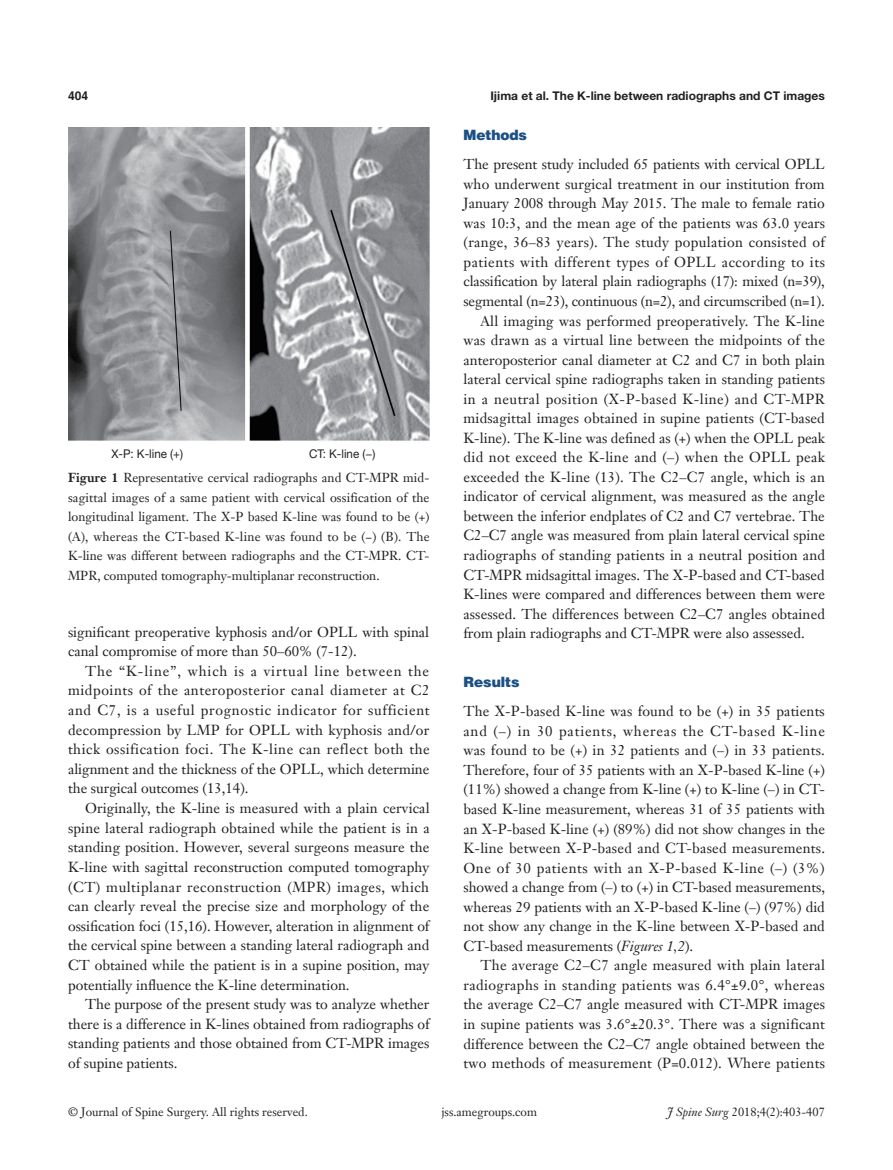
<style>
.page{position:relative;width:893px;height:1170px;background:#fff}
.page>*{position:absolute;margin:0;border:0;box-sizing:border-box;transform-origin:0 0}
.t1{font:14.25px/19.5px "Janson Text LT";color:#231f20;text-align:justify}
.t2{font:900 14.25px "Helvetica";color:#1c5085}
.t3{font:12.75px/19.5px "Janson Text LT";color:#231f20;text-align:justify}
.t4{font:12px "Janson Text LT";color:#231f20}
.Running_title{font:700 12px "Helvetica Neue LT Pro";color:#231f20}
.t5{font:12px "Helvetica Neue LT Pro";color:#231f20}
.t6{font:700 12px "Helvetica";color:#231f20}
.s1{font-weight:700}
.s2{font-style:italic}
</style>
<div class="page">
<img style="left:68px;top:128px;width:361px;height:313px">
<p class="t6" style="left:68px;top:88px;width:22px">404</p>
<p class="Running_title" style="left:490px;top:88px;width:336px">Ijima et al. The K-line between radiographs and CT images</p>
<p class="t5" style="left:111px;top:446px;width:73px">X-P: K-line (+)</p>
<p class="t5" style="left:309px;top:446px;width:68px">CT: K-line (−)</p>
<p class="t3" style="left:68px;top:468px;width:363px"><span class="s1">Figure 1</span> Representative cervical radiographs and CT-MPR mid&shy;sagittal images of a same patient with cervical ossification of the longitudinal ligament. The X-P based K-line was found to be (+) (A), whereas the CT-based K-line was found to be (−) (B). The K-line was different between radiographs and the CT-MPR. CT-MPR, computed tomography-multiplanar reconstruction.</p>
<p class="t1" style="left:68px;top:621px;width:363px">significant preoperative kyphosis and/or OPLL with spinal canal compromise of more than 50–60% (7-12).</p>
<p class="t1" style="left:68px;top:661px;width:363px;text-indent:17px">The “K-line”, which is a virtual line between the midpoints of the anteroposterior canal diameter at C2 and C7, is a useful prognostic indicator for sufficient decompression by LMP for OPLL with kyphosis and/or thick ossification foci. The K-line can reflect both the alignment and the thickness of the OPLL, which determine the surgical outcomes (13,14).</p>
<p class="t1" style="left:68px;top:798px;width:363px;text-indent:17px">Originally, the K-line is measured with a plain cervical spine lateral radiograph obtained while the patient is in a standing position. However, several surgeons measure the K-line with sagittal reconstruction computed tomography (CT) multiplanar reconstruction (MPR) images, which can clearly reveal the precise size and morphology of the ossification foci (15,16). However, alteration in alignment of the cervical spine between a standing lateral radiograph and CT obtained while the patient is in a supine position, may potentially influence the K-line determination.</p>
<p class="t1" style="left:68px;top:994px;width:363px;text-indent:17px">The purpose of the present study was to analyze whether there is a difference in K-lines obtained from radiographs of standing patients and those obtained from CT-MPR images of supine patients.</p>
<p class="t2" style="left:463px;top:126px;width:65px">Methods</p>
<p class="t1" style="left:463px;top:154px;width:363px">The present study included 65 patients with cervical OPLL who underwent surgical treatment in our institution from January 2008 through May 2015. The male to female ratio was 10:3, and the mean age of the patients was 63.0 years (range, 36–83 years). The study population consisted of patients with different types of OPLL according to its classification by lateral plain radiographs (17): mixed (n=39), segmental (n=23), continuous (n=2), and circumscribed (n=1).</p>
<p class="t1" style="left:463px;top:311px;width:363px;text-indent:17px">All imaging was performed preoperatively. The K-line was drawn as a virtual line between the midpoints of the anteroposterior canal diameter at C2 and C7 in both plain lateral cervical spine radiographs taken in standing patients in a neutral position (X-P-based K-line) and CT-MPR midsagittal images obtained in supine patients (CT-based K-line). The K-line was defined as (+) when the OPLL peak did not exceed the K-line and (–) when the OPLL peak exceeded the K-line (13). The C2–C7 angle, which is an indicator of cervical alignment, was measured as the angle between the inferior endplates of C2 and C7 vertebrae. The C2–C7 angle was measured from plain lateral cervical spine radiographs of standing patients in a neutral position and CT-MPR midsagittal images. The X-P-based and CT-based K-lines were compared and differences between them were assessed. The differences between C2–C7 angles obtained from plain radiographs and CT-MPR were also assessed.</p>
<p class="t2" style="left:463px;top:672px;width:58px">Results</p>
<p class="t1" style="left:463px;top:701px;width:363px">The X-P-based K-line was found to be (+) in 35 patients and (–) in 30 patients, whereas the CT-based K-line was found to be (+) in 32 patients and (–) in 33 patients.<br>Therefore, four of 35 patients with an X-P-based K-line (+) (11%) showed a change from K-line (+) to K-line (–) in CT&shy;based K-line measurement, whereas 31 of 35 patients with an X-P-based K-line (+) (89%) did not show changes in the K-line between X-P-based and CT-based measurements.<br>One of 30 patients with an X-P-based K-line (–) (3%) showed a change from (–) to (+) in CT-based measurements, whereas 29 patients with an X-P-based K-line (–) (97%) did not show any change in the K-line between X-P-based and CT-based measurements (<span class="s2">Figures 1,2</span>).</p>
<p class="t1" style="left:463px;top:955px;width:363px;text-indent:17px">The average C2–C7 angle measured with plain lateral radiographs in standing patients was 6.4°±9.0°, whereas the average C2–C7 angle measured with CT-MPR images in supine patients was 3.6°±20.3°. There was a significant difference between the C2–C7 angle obtained between the two methods of measurement (P=0.012). Where patients</p>
<p class="t4" style="left:68px;top:1104px;width:241px">© Journal of Spine Surgery. All rights reserved.</p>
<p class="t4" style="left:441px;top:1104px;width:97px">jss.amegroups.com</p>
<p class="t4" style="left:667px;top:1104px;width:159px"><span class="s2">J Spine Surg</span> 2018;4(2):403-407</p>
</div>
